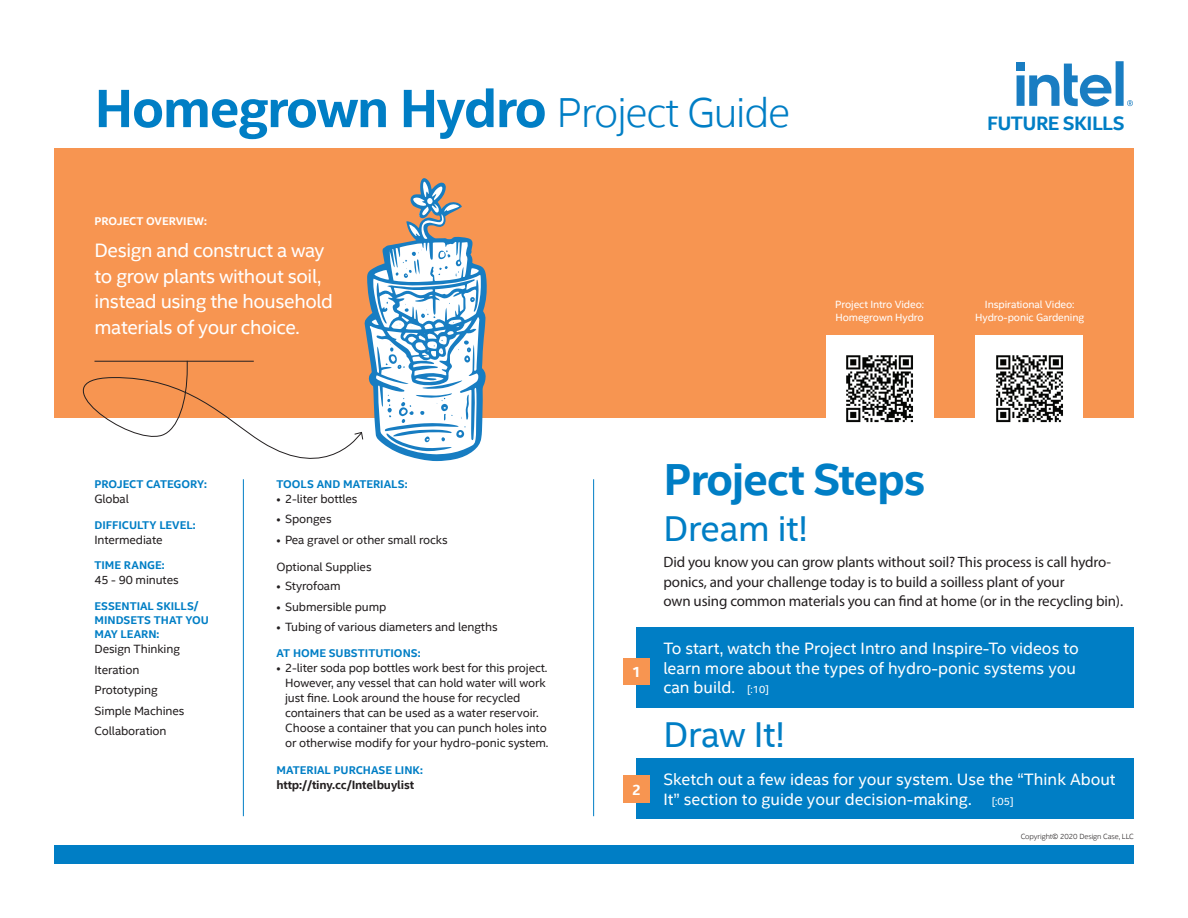
<style>
.page{position:relative;width:1188px;height:918px;background:#fff}
.page>*{position:absolute;margin:0;border:0;box-sizing:border-box;transform-origin:0 0}
.t1{font:700 54px "Intel Clear";letter-spacing:-.03em;color:#007ec5}
.t2{font:700 45px "Intel Clear";letter-spacing:-.03em;color:#007ec5}
.t3{font:36px "Intel Clear";letter-spacing:-.01em;color:#007ec5}
.t4{font:19.5px/25.5px "Intel Clear";letter-spacing:-.02em;color:#fff}
.t5{font:700 19.5px "Intel Clear";letter-spacing:-.03em;color:#007ec5}
.t6{font:16.5px/19.5px "Intel Clear";color:#fff}
.t7{font:15px/19.5px "Myriad Pro";letter-spacing:-.01em;color:#231f20}
.t8{font:700 15px "Intel Clear";color:#fff}
.t9{font:12px/15px "Intel Clear";letter-spacing:-.01em;color:#231f20}
.t10{font:700 12px "Intel Clear";letter-spacing:-.01em;color:#231f20}
.t11{font:700 11.25px/14.2px "Intel Clear";color:#007ec5}
.t12{font:700 11.25px "Intel Clear";color:#fff}
.t13{font:10.5px/13.5px "Intel Clear";letter-spacing:-.01em;color:#fff}
.t14{font:300 7.5px "Intel Clear";letter-spacing:-.01em;color:#231f20}
.s1{font-weight:300;font-size:42px}
.s2{font-size:10.5px}
</style>
<div class="page">
<div style="left:54px;top:148px;width:1080px;height:270px;background:#f79551"></div>
<div style="left:54px;top:845px;width:1080px;height:19px;background:#007ec5"></div>
<div style="left:826px;top:335px;width:108px;height:108px;background:#fff"></div>
<img style="left:846px;top:355px;width:67px;height:68px">
<div style="left:975px;top:335px;width:108px;height:108px;background:#fff"></div>
<img style="left:996px;top:355px;width:67px;height:68px">
<hr style="left:243px;top:479px;width:1px;height:337px;background:#007ec5">
<hr style="left:593px;top:479px;width:1px;height:337px;background:#007ec5">
<div style="left:636px;top:627px;width:498px;height:81px;background:#007ec5"></div>
<div style="left:623px;top:658px;width:27px;height:27px;background:#f79551"></div>
<svg style="left:82px;top:178px;width:405px;height:307px"></svg>
<div style="left:636px;top:758px;width:498px;height:61px;background:#007ec5"></div>
<div style="left:623px;top:775px;width:27px;height:27px;background:#f79551"></div>
<div style="left:1016px;top:62px;width:9px;height:8px;background:#197dc2"></div>
<svg style="left:1017px;top:61px;width:116px;height:45px"></svg>
<h1 class="t1" style="left:94px;top:71px;width:697px">Homegrown Hydro <span class="s1">Project Guide</span></h1>
<p class="t12" style="left:94px;top:213px;width:114px">PROJECT OVERVIEW:</p>
<h3 class="t4" style="left:94px;top:237px;width:240px">Design and construct a way to grow plants without soil, instead using the household materials of your choice.</h3>
<h3 class="t5" style="left:987px;top:110px;width:139px">FUTURE SKILLS</h3>
<p class="t13" style="left:835px;top:297px;width:90px">Project Intro Video:<br>Homegrown Hydro</p>
<p class="t13" style="left:975px;top:297px;width:111px;text-align:center">Inspirational Video:<br>Hydro-ponic Gardening</p>
<p class="t11" style="left:94px;top:477px;width:114px">PROJECT CATEGORY:</p>
<p class="t9" style="left:94px;top:491px;width:36px">Global</p>
<p class="t11" style="left:94px;top:518px;width:103px">DIFFICULTY LEVEL:</p>
<p class="t9" style="left:94px;top:532px;width:70px">Intermediate</p>
<p class="t11" style="left:94px;top:557px;width:72px">TIME RANGE:</p>
<p class="t9" style="left:94px;top:572px;width:86px">45 - 90 minutes</p>
<p class="t11" style="left:94px;top:599px;width:116px">ESSENTIAL SKILLS/<br>MINDSETS THAT YOU<br>MAY LEARN:</p>
<p class="t9" style="left:94px;top:639px;width:91px;line-height:20.4px">Design Thinking<br>Iteration<br>Prototyping<br>Simple Machines<br>Collaboration</p>
<p class="t11" style="left:276px;top:477px;width:133px">TOOLS AND MATERIALS:</p>
<p class="t9" style="left:276px;top:491px;width:83px">• 2-liter bottles</p>
<p class="t9" style="left:276px;top:511px;width:57px">• Sponges</p>
<p class="t9" style="left:276px;top:532px;width:173px">• Pea gravel or other small rocks</p>
<p class="t9" style="left:276px;top:559px;width:97px">Optional Supplies</p>
<p class="t9" style="left:276px;top:578px;width:66px">• Styrofoam</p>
<p class="t9" style="left:276px;top:599px;width:111px">• Submersible pump</p>
<p class="t9" style="left:276px;top:619px;width:223px">• Tubing of various diameters and lengths</p>
<p class="t11" style="left:276px;top:646px;width:146px">AT HOME SUBSTITUTIONS:</p>
<p class="t9" style="left:285px;top:660px;width:265px;text-indent:-9px">• 2-liter soda pop bottles work best for this project.<br>However, any vessel that can hold water will work just fine. Look around the house for recycled containers that can be used as a water reservoir.<br>Choose a container that you can punch holes into or otherwise modify for your hydro-ponic system.</p>
<p class="t11" style="left:276px;top:762px;width:148px">MATERIAL PURCHASE LINK:</p>
<p class="t10" style="left:276px;top:776px;width:139px">http://tiny.cc/Intelbuylist</p>
<p class="t8" style="left:632px;top:661px;width:10px">1</p>
<p class="t8" style="left:632px;top:779px;width:10px">2</p>
<h2 class="t2" style="left:664px;top:449px;width:263px">Project Steps</h2>
<h3 class="t3" style="left:664px;top:504px;width:146px">Dream it!</h3>
<p class="t7" style="left:664px;top:553px;width:461px">Did you know you can grow plants without soil? This process is call hydro&shy;ponics, and your challenge today is to build a soilless plant of your<br>own using common materials you can find at home (or in the recycling bin).</p>
<h3 class="t6" style="left:663px;top:638px;width:417px">To start, watch the Project Intro and Inspire-To videos to learn more about the types of hydro-ponic systems you can build. <span class="s2">[:10]</span></h3>
<h3 class="t3" style="left:664px;top:709px;width:123px">Draw It!</h3>
<h3 class="t6" style="left:663px;top:769px;width:454px">Sketch out a few ideas for your system. Use the “Think About<br>It” section to guide your decision-making. <span class="s2">[:05]</span></h3>
<p class="t14" style="left:1021px;top:831px;width:115px">Copyright© 2020 Design Case, LLC</p>
</div>
